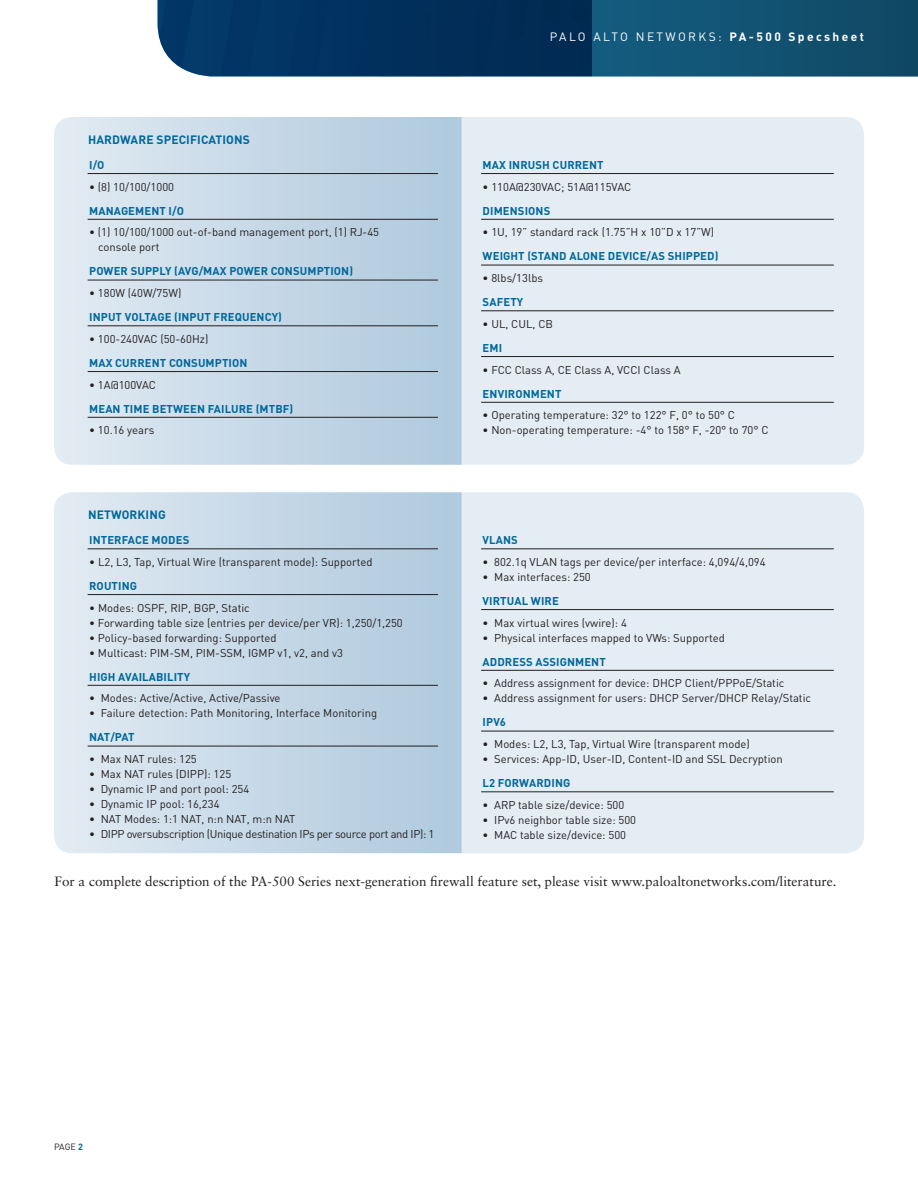
<style>
.page{position:relative;width:918px;height:1188px;background:#fff}
.page>*{position:absolute;margin:0;border:0;box-sizing:border-box;transform-origin:0 0}
.text__no_indent{font:13.5px "Sabon LT Std";color:#231f20}
.text__no_indent-2{font:700 12px "DINOT";letter-spacing:.01em;color:#00689a}
.t1{font:12px "DINOT";letter-spacing:.2em;color:#fff}
.specs_text{font:11.25px/15px "DINOT";color:#231f20}
.specs_subhead{font:700 11.25px "DINOT";letter-spacing:.01em;color:#00689a}
.specs_text-2{font:11.25px "DINOT";letter-spacing:-.03em;color:#231f20}
.t2{font:9px "DINOT";color:#231f20}
.s1{font-weight:700}
.s2{font-weight:700;color:#006494}
</style>
<div class="page">
<div style="left:54px;top:117px;width:810px;height:348px;background:#e4edf4;border-radius:18px"></div>
<svg style="left:54px;top:117px;width:408px;height:348px"></svg>
<hr style="left:88px;top:173px;width:350px;height:1px;background:#231f20">
<hr style="left:88px;top:219px;width:350px;height:1px;background:#231f20">
<hr style="left:88px;top:280px;width:350px;height:1px;background:#231f20">
<hr style="left:88px;top:326px;width:350px;height:1px;background:#231f20">
<hr style="left:88px;top:371px;width:350px;height:1px;background:#231f20">
<hr style="left:88px;top:417px;width:350px;height:1px;background:#231f20">
<hr style="left:481px;top:173px;width:353px;height:1px;background:#231f20">
<hr style="left:481px;top:219px;width:353px;height:1px;background:#231f20">
<hr style="left:481px;top:265px;width:353px;height:1px;background:#231f20">
<hr style="left:481px;top:311px;width:353px;height:1px;background:#231f20">
<hr style="left:481px;top:356px;width:353px;height:1px;background:#231f20">
<hr style="left:481px;top:402px;width:353px;height:1px;background:#231f20">
<svg style="left:158px;top:0;width:760px;height:76px;background:#0a4167"></svg>
<div style="left:54px;top:492px;width:810px;height:361px;background:#e4edf4;border-radius:18px"></div>
<svg style="left:54px;top:492px;width:408px;height:361px"></svg>
<hr style="left:88px;top:549px;width:350px;height:1px;background:#231f20">
<hr style="left:88px;top:594px;width:350px;height:1px;background:#231f20">
<hr style="left:88px;top:685px;width:350px;height:1px;background:#231f20">
<hr style="left:88px;top:746px;width:350px;height:1px;background:#231f20">
<hr style="left:481px;top:549px;width:353px;height:1px;background:#231f20">
<hr style="left:481px;top:609px;width:353px;height:1px;background:#231f20">
<hr style="left:481px;top:670px;width:353px;height:1px;background:#231f20">
<hr style="left:481px;top:731px;width:353px;height:1px;background:#231f20">
<hr style="left:481px;top:792px;width:353px;height:1px;background:#231f20">
<p class="text__no_indent-2" style="left:88px;top:131px;width:163px">HARDWARE SPECIFICATIONS</p>
<p class="specs_subhead" style="left:89px;top:157px;width:17px">I/O</p>
<p class="specs_text" style="left:89px;top:179px;width:87px">• (8) 10/100/1000</p>
<p class="specs_subhead" style="left:89px;top:203px;width:96px">MANAGEMENT I/O</p>
<p class="specs_text" style="left:98px;top:224px;width:283px;text-indent:-9px">• (1) 10/100/1000 out-of-band management port, (1) RJ-45 console port</p>
<p class="specs_subhead" style="left:89px;top:264px;width:265px">POWER SUPPLY (AVG/MAX POWER CONSUMPTION)</p>
<p class="specs_text" style="left:89px;top:285px;width:94px">• 180W (40W/75W)</p>
<p class="specs_subhead" style="left:89px;top:309px;width:194px">INPUT VOLTAGE (INPUT FREQUENCY)</p>
<p class="specs_text" style="left:89px;top:331px;width:121px">• 100-240VAC (50-60Hz)</p>
<p class="specs_subhead" style="left:89px;top:355px;width:160px">MAX CURRENT CONSUMPTION</p>
<p class="specs_text" style="left:89px;top:377px;width:68px">• 1A@100VAC</p>
<p class="specs_subhead" style="left:89px;top:401px;width:206px">MEAN TIME BETWEEN FAILURE (MTBF)</p>
<p class="specs_text" style="left:89px;top:422px;width:67px">• 10.16 years</p>
<p class="text__no_indent-2" style="left:88px;top:507px;width:79px">NETWORKING</p>
<p class="specs_subhead" style="left:89px;top:532px;width:102px">INTERFACE MODES</p>
<p class="specs_text" style="left:89px;top:554px;width:285px">• L2, L3, Tap, Virtual Wire (transparent mode): Supported</p>
<p class="specs_subhead" style="left:89px;top:578px;width:49px">ROUTING</p>
<p class="specs_text" style="left:89px;top:600px;width:162px">• Modes: OSPF, RIP, BGP, Static</p>
<p class="specs_text" style="left:89px;top:615px;width:315px">• Forwarding table size (entries per device/per VR): 1,250/1,250</p>
<p class="specs_text" style="left:89px;top:630px;width:189px">• Policy-based forwarding: Supported</p>
<p class="specs_text" style="left:89px;top:645px;width:255px">• Multicast: PIM-SM, PIM-SSM, IGMP v1, v2, and v3</p>
<p class="specs_subhead" style="left:89px;top:669px;width:103px">HIGH AVAILABILITY</p>
<p class="specs_text" style="left:89px;top:690px;width:193px">• Modes: Active/Active, Active/Passive</p>
<p class="specs_text" style="left:89px;top:705px;width:290px">• Failure detection: Path Monitoring, Interface Monitoring</p>
<p class="specs_subhead" style="left:89px;top:730px;width:47px">NAT/PAT</p>
<p class="specs_text" style="left:89px;top:751px;width:109px">• Max NAT rules: 125</p>
<p class="specs_text" style="left:89px;top:766px;width:144px">• Max NAT rules (DIPP): 125</p>
<p class="specs_text" style="left:89px;top:781px;width:162px">• Dynamic IP and port pool: 254</p>
<p class="specs_text" style="left:89px;top:796px;width:132px">• Dynamic IP pool: 16,234</p>
<p class="specs_text" style="left:89px;top:811px;width:208px">• NAT Modes: 1:1 NAT, n:n NAT, m:n NAT</p>
<p class="specs_text-2" style="left:89px;top:826px;width:347px">• DIPP oversubscription (Unique destination IPs per source port and IP): 1</p>
<p class="t1" style="left:550px;top:28px;width:316px">PALO ALTO NETWORKS: <span class="s1">PA-500 Specsheet</span></p>
<p class="specs_subhead" style="left:483px;top:157px;width:123px">MAX INRUSH CURRENT</p>
<p class="specs_text" style="left:483px;top:179px;width:150px">• 110A@230VAC; 51A@115VAC</p>
<p class="specs_subhead" style="left:483px;top:203px;width:69px">DIMENSIONS</p>
<p class="specs_text" style="left:483px;top:224px;width:233px">• 1U, 19” standard rack (1.75”H x 10”D x 17”W)</p>
<p class="specs_subhead" style="left:483px;top:249px;width:237px">WEIGHT (STAND ALONE DEVICE/AS SHIPPED)</p>
<p class="specs_text" style="left:483px;top:270px;width:62px">• 8lbs/13lbs</p>
<p class="specs_subhead" style="left:483px;top:294px;width:42px">SAFETY</p>
<p class="specs_text" style="left:483px;top:316px;width:72px">• UL, CUL, CB</p>
<p class="specs_subhead" style="left:483px;top:340px;width:21px">EMI</p>
<p class="specs_text" style="left:483px;top:362px;width:200px">• FCC Class A, CE Class A, VCCI Class A</p>
<p class="specs_subhead" style="left:483px;top:386px;width:80px">ENVIRONMENT</p>
<p class="specs_text" style="left:483px;top:407px;width:254px">• Operating temperature: 32° to 122° F, 0° to 50° C</p>
<p class="specs_text" style="left:483px;top:422px;width:288px">• Non-operating temperature: -4° to 158° F, -20° to 70° C</p>
<p class="specs_subhead" style="left:483px;top:532px;width:37px">VLANS</p>
<p class="specs_text" style="left:483px;top:554px;width:285px">• 802.1q VLAN tags per device/per interface: 4,094/4,094</p>
<p class="specs_text" style="left:483px;top:569px;width:110px">• Max interfaces: 250</p>
<p class="specs_subhead" style="left:483px;top:593px;width:78px">VIRTUAL WIRE</p>
<p class="specs_text" style="left:483px;top:615px;width:146px">• Max virtual wires (vwire): 4</p>
<p class="specs_text" style="left:483px;top:630px;width:244px">• Physical interfaces mapped to VWs: Supported</p>
<p class="specs_subhead" style="left:483px;top:654px;width:125px">ADDRESS ASSIGNMENT</p>
<p class="specs_text" style="left:483px;top:675px;width:303px">• Address assignment for device: DHCP Client/PPPoE/Static</p>
<p class="specs_text" style="left:483px;top:690px;width:330px">• Address assignment for users: DHCP Server/DHCP Relay/Static</p>
<p class="specs_subhead" style="left:483px;top:715px;width:25px">IPV6</p>
<p class="specs_text" style="left:483px;top:736px;width:269px">• Modes: L2, L3, Tap, Virtual Wire (transparent mode)</p>
<p class="specs_text" style="left:483px;top:751px;width:302px">• Services: App-ID, User-ID, Content-ID and SSL Decryption</p>
<p class="specs_subhead" style="left:483px;top:775px;width:89px">L2 FORWARDING</p>
<p class="specs_text" style="left:483px;top:797px;width:143px">• ARP table size/device: 500</p>
<p class="specs_text" style="left:483px;top:812px;width:155px">• IPv6 neighbor table size: 500</p>
<p class="specs_text" style="left:483px;top:827px;width:145px">• MAC table size/device: 500</p>
<p class="text__no_indent" style="left:54px;top:873px;width:784px">For a complete description of the PA-500 Series next-generation firewall feature set, please visit www.paloaltonetworks.com/literature.</p>
<p class="t2" style="left:54px;top:1140px;width:31px">PAGE <span class="s2">2</span></p>
</div>
